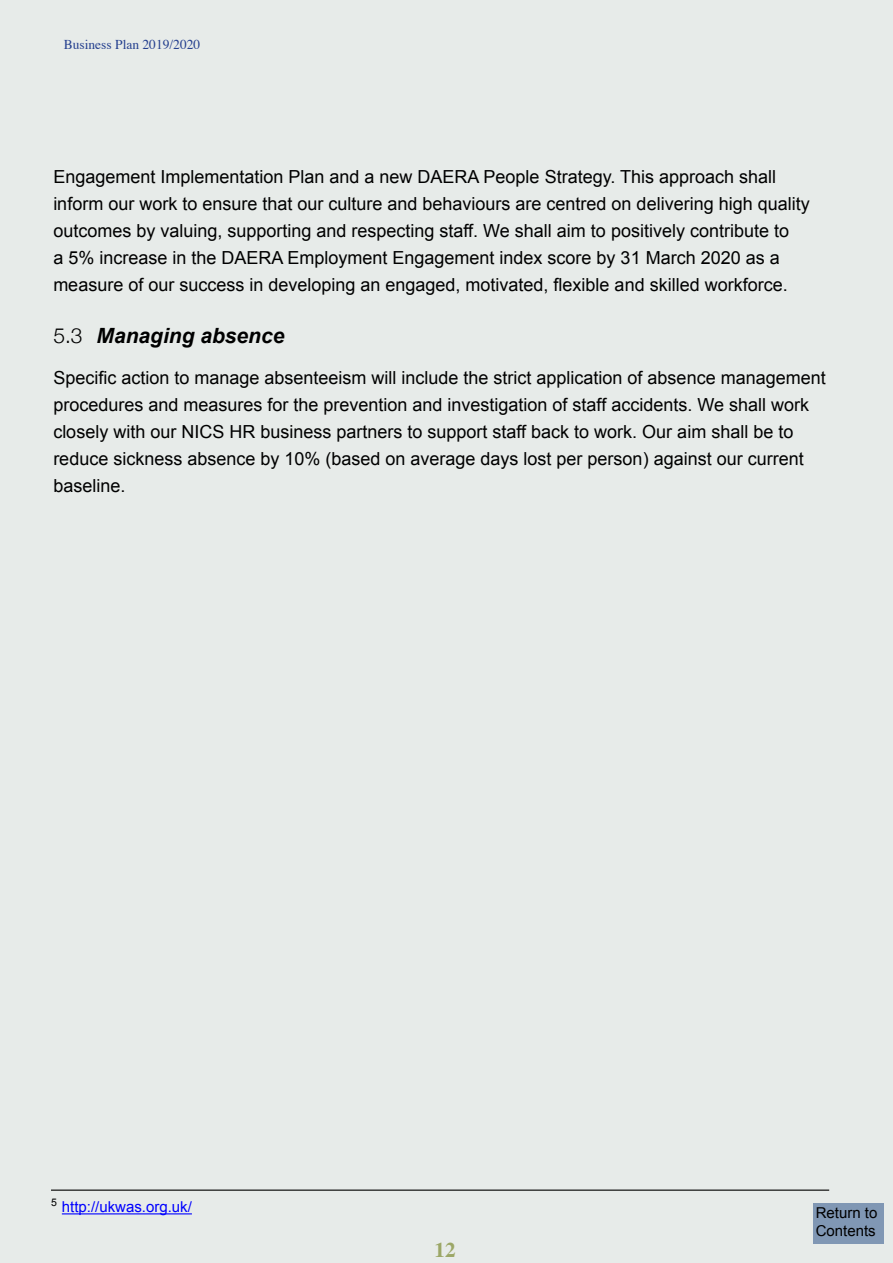
<style>
.page{position:relative;width:893px;height:1263px;background:#e7ebe9}
.page>*{position:absolute;margin:0;border:0;box-sizing:border-box;transform-origin:0 0}
.Heading_2{font:italic 700 21px "Arial";color:#000}
.t1{font:700 21px "Times";color:#9ca767}
.t2{font:18px/27px "Arial";color:#000}
.t3{font:15px "Arial";color:#00f}
.t4{font:15px/18px "Arial";color:#000}
.t5{font:13.5px "Times";color:#25408f}
.s1{font-family:"Helvetica Neue";font-weight:300;font-style:normal}
</style>
<div class="page">
<div style="left:813px;top:1203px;width:71px;height:41px;background:#8097b4"></div>
<hr style="left:62px;top:1213px;width:130px;height:1px;background:#00f">
<hr style="left:51px;top:1189px;width:778px;height:2px;background:#000">
<p class="t5" style="left:64px;top:32px;width:138px">Business Plan 2019/2020</p>
<p class="t2" style="left:53px;top:164px;width:758px">Engagement Implementation Plan and a new DAERA People Strategy. This approach shall inform our work to ensure that our culture and behaviours are centred on delivering high quality outcomes by valuing, supporting and respecting staff. We shall aim to positively contribute to<br>a 5% increase in the DAERA Employment Engagement index score by 31 March 2020 as a measure of our success in developing an engaged, motivated, flexible and skilled workforce.</p>
<p class="Heading_2" style="left:53px;top:322px;width:233px"><span class="s1">5.3</span> Managing absence</p>
<p class="t2" style="left:53px;top:364px;width:774px">Specific action to manage absenteeism will include the strict application of absence management procedures and measures for the prevention and investigation of staff accidents. We shall work closely with our NICS HR business partners to support staff back to work. Our aim shall be to reduce sickness absence by 10% (based on average days lost per person) against our current baseline.</p>
<p class="t3" style="left:51px;top:1197px;width:142px"><sup>5</sup> http://ukwas.org.uk/</p>
<p class="t1" style="left:435px;top:1230px;width:22px">12</p>
<p class="t4" style="left:816px;top:1204px;width:63px">Return to<br>Contents</p>
</div>
